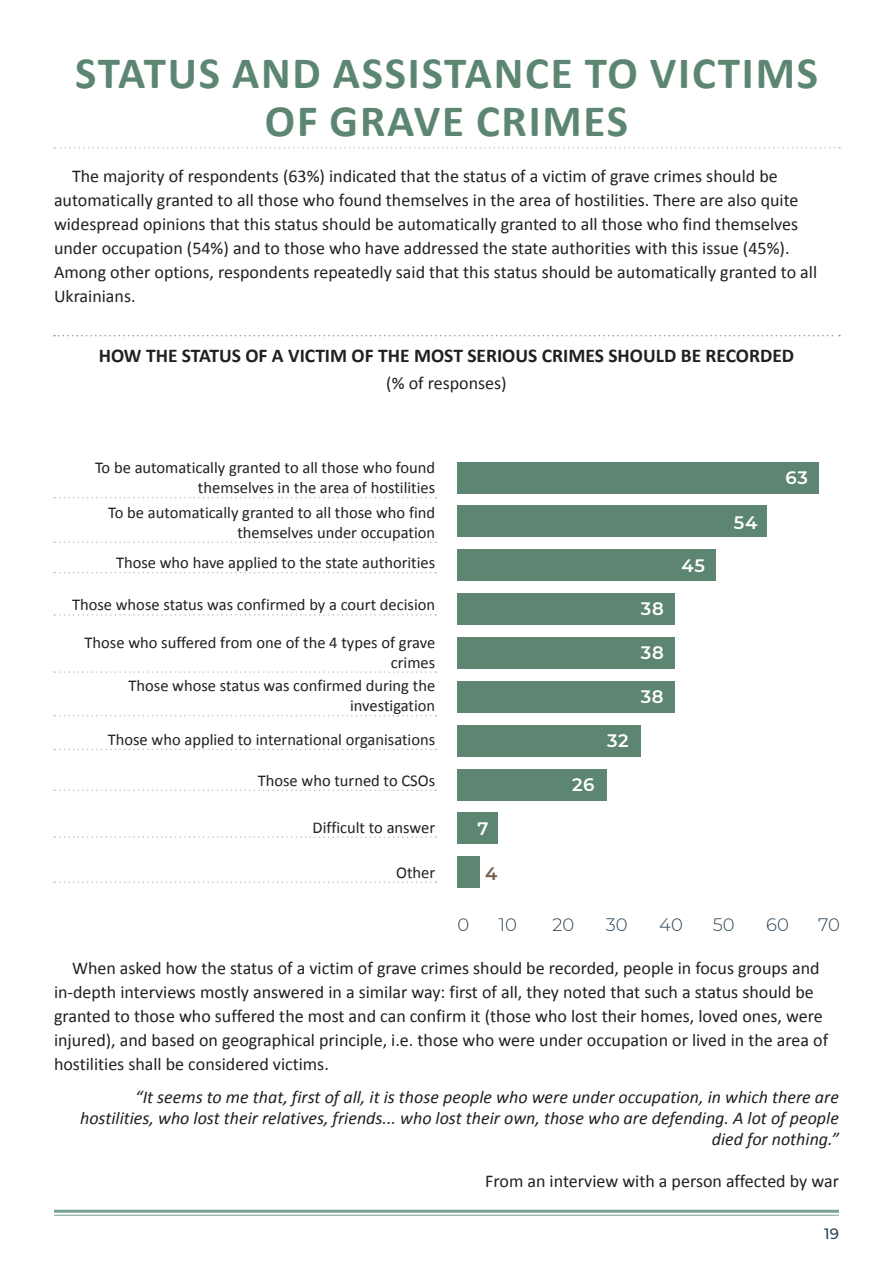
<style>
.page{position:relative;width:893px;height:1263px;background:#fff}
.page>*{position:absolute;margin:0;border:0;box-sizing:border-box;transform-origin:0 0}
.Заголовок_з_лінією{font:700 45px/48px "Calibri";letter-spacing:.04em;color:#5c8672;text-align:center}
.Підпис_графіка-діаграми_з_лінією{font:700 19.5px "Calibri";color:#231f20}
.Текст{font:18px/24px "Calibri";color:#231f20}
.Left_Основний_текст_Italic{font:italic 18px/21px "Calibri";color:#231f20;text-align:right}
.Left_Основний_текст_Right{font:18px "Calibri";color:#231f20}
.Light_числа_на_графіках{font:600 18px "Montserrat";letter-spacing:.04em;color:#fff}
.у{font:18px "Calibri";color:#231f20}
.підпис{font:300 18px "Montserrat";color:#2a4354}
.підпис___числа{font:300 18px "Montserrat";color:#2a4354}
.Dark_числа_на_графіках{font:600 18px "Montserrat";color:#785d4c}
.Категорія_з_лінією{font:16.5px/19.8px "Calibri";color:#231f20;text-align:right}
.t1{font:500 15px "Montserrat";color:#2a4354}
</style>
<div class="page">
<hr style="left:54px;top:1210px;width:785px;height:3px;background:#79a292">
<hr style="left:54px;top:1215px;width:785px;height:1px;background:#79a292">
<svg style="left:54px;top:147px;width:786px;height:2px"></svg>
<svg style="left:54px;top:335px;width:786px;height:1px"></svg>
<div style="left:457px;top:462px;width:362px;height:31px;background:#5c8672"></div>
<div style="left:457px;top:506px;width:310px;height:31px;background:#5c8672"></div>
<div style="left:457px;top:549px;width:258px;height:32px;background:#5c8672"></div>
<div style="left:457px;top:593px;width:218px;height:32px;background:#5c8672"></div>
<div style="left:457px;top:637px;width:218px;height:32px;background:#5c8672"></div>
<div style="left:457px;top:681px;width:218px;height:31px;background:#5c8672"></div>
<div style="left:457px;top:725px;width:184px;height:31px;background:#5c8672"></div>
<div style="left:457px;top:769px;width:149px;height:31px;background:#5c8672"></div>
<div style="left:457px;top:813px;width:40px;height:31px;background:#5c8672"></div>
<div style="left:457px;top:857px;width:23px;height:31px;background:#5c8672"></div>
<svg style="left:54px;top:497px;width:382px;height:1px"></svg>
<svg style="left:54px;top:541px;width:382px;height:2px"></svg>
<svg style="left:54px;top:572px;width:382px;height:1px"></svg>
<svg style="left:54px;top:614px;width:382px;height:2px"></svg>
<svg style="left:54px;top:671px;width:382px;height:2px"></svg>
<svg style="left:54px;top:715px;width:382px;height:1px"></svg>
<svg style="left:54px;top:749px;width:382px;height:1px"></svg>
<svg style="left:54px;top:789px;width:382px;height:2px"></svg>
<svg style="left:54px;top:836px;width:382px;height:2px"></svg>
<svg style="left:54px;top:881px;width:382px;height:2px"></svg>
<p class="Заголовок_з_лінією" style="left:75px;top:49px;width:744px">STATUS AND ASSISTANCE TO VICTIMS<br>OF GRAVE CRIMES</p>
<p class="Текст" style="left:54px;top:164px;width:765px;text-indent:18px">The majority of respondents (63%) indicated that the status of a victim of grave crimes should be automatically granted to all those who found themselves in the area of hostilities. There are also quite widespread opinions that this status should be automatically granted to all those who find themselves under occupation (54%) and to those who have addressed the state authorities with this issue (45%).<br>Among other options, respondents repeatedly said that this status should be automatically granted to all Ukrainians.</p>
<p class="Підпис_графіка-діаграми_з_лінією" style="left:99px;top:343px;width:697px">HOW THE STATUS OF A VICTIM OF THE MOST SERIOUS CRIMES SHOULD BE RECORDED</p>
<p class="у" style="left:386px;top:372px;width:122px">(% of responses)</p>
<p class="Категорія_з_лінією" style="left:95px;top:458px;width:342px">To be automatically granted to all those who found themselves in the area of hostilities</p>
<p class="Категорія_з_лінією" style="left:108px;top:503px;width:328px">To be automatically granted to all those who find themselves under occupation</p>
<p class="Категорія_з_лінією" style="left:116px;top:553px;width:321px">Those who have applied to the state authorities</p>
<p class="Категорія_з_лінією" style="left:72px;top:595px;width:365px">Those whose status was confirmed by a court decision</p>
<p class="Категорія_з_лінією" style="left:85px;top:632px;width:352px">Those who suffered from one of the 4 types of grave crimes</p>
<p class="Категорія_з_лінією" style="left:128px;top:676px;width:308px">Those whose status was confirmed during the investigation</p>
<p class="Категорія_з_лінією" style="left:108px;top:730px;width:329px">Those who applied to international organisations</p>
<p class="Категорія_з_лінією" style="left:258px;top:770px;width:179px">Those who turned to CSOs</p>
<p class="Категорія_з_лінією" style="left:313px;top:817px;width:124px">Difficult to answer</p>
<p class="Категорія_з_лінією" style="left:396px;top:862px;width:41px">Other</p>
<p class="Light_числа_на_графіках" style="left:478px;top:815px;width:12px">7</p>
<p class="Dark_числа_на_графіках" style="left:485px;top:861px;width:14px">4</p>
<p class="Light_числа_на_графіках" style="left:572px;top:772px;width:24px">26</p>
<p class="Light_числа_на_графіках" style="left:607px;top:728px;width:23px">32</p>
<p class="Light_числа_на_графіках" style="left:641px;top:596px;width:24px">38</p>
<p class="Light_числа_на_графіках" style="left:641px;top:640px;width:24px">38</p>
<p class="Light_числа_на_графіках" style="left:641px;top:684px;width:24px">38</p>
<p class="Light_числа_на_графіках" style="left:681px;top:552px;width:25px">45</p>
<p class="Light_числа_на_графіках" style="left:734px;top:510px;width:25px">54</p>
<p class="Light_числа_на_графіках" style="left:785px;top:465px;width:24px">63</p>
<p class="підпис___числа" style="left:457px;top:912px;width:13px">0</p>
<p class="підпис" style="left:499px;top:912px;width:20px">10</p>
<p class="підпис" style="left:552px;top:912px;width:23px">20</p>
<p class="підпис" style="left:606px;top:912px;width:23px">30</p>
<p class="підпис" style="left:659px;top:912px;width:25px">40</p>
<p class="підпис" style="left:713px;top:912px;width:23px">50</p>
<p class="підпис" style="left:766px;top:912px;width:24px">60</p>
<p class="підпис" style="left:818px;top:912px;width:23px">70</p>
<p class="Текст" style="left:54px;top:956px;width:776px;text-indent:18px">When asked how the status of a victim of grave crimes should be recorded, people in focus groups and in-depth interviews mostly answered in a similar way: first of all, they noted that such a status should be granted to those who suffered the most and can confirm it (those who lost their homes, loved ones, were injured), and based on geographical principle, i.e. those who were under occupation or lived in the area of hostilities shall be considered victims.</p>
<p class="Left_Основний_текст_Italic" style="left:80px;top:1085px;width:760px">“It seems to me that, first of all, it is those people who were under occupation, in which there are hostilities, who lost their relatives, friends... who lost their own, those who are defending. A lot of people died for nothing.”</p>
<p class="Left_Основний_текст_Right" style="left:485px;top:1169px;width:355px">From an interview with a person affected by war</p>
<p class="t1" style="left:824px;top:1223px;width:16px">19</p>
</div>
